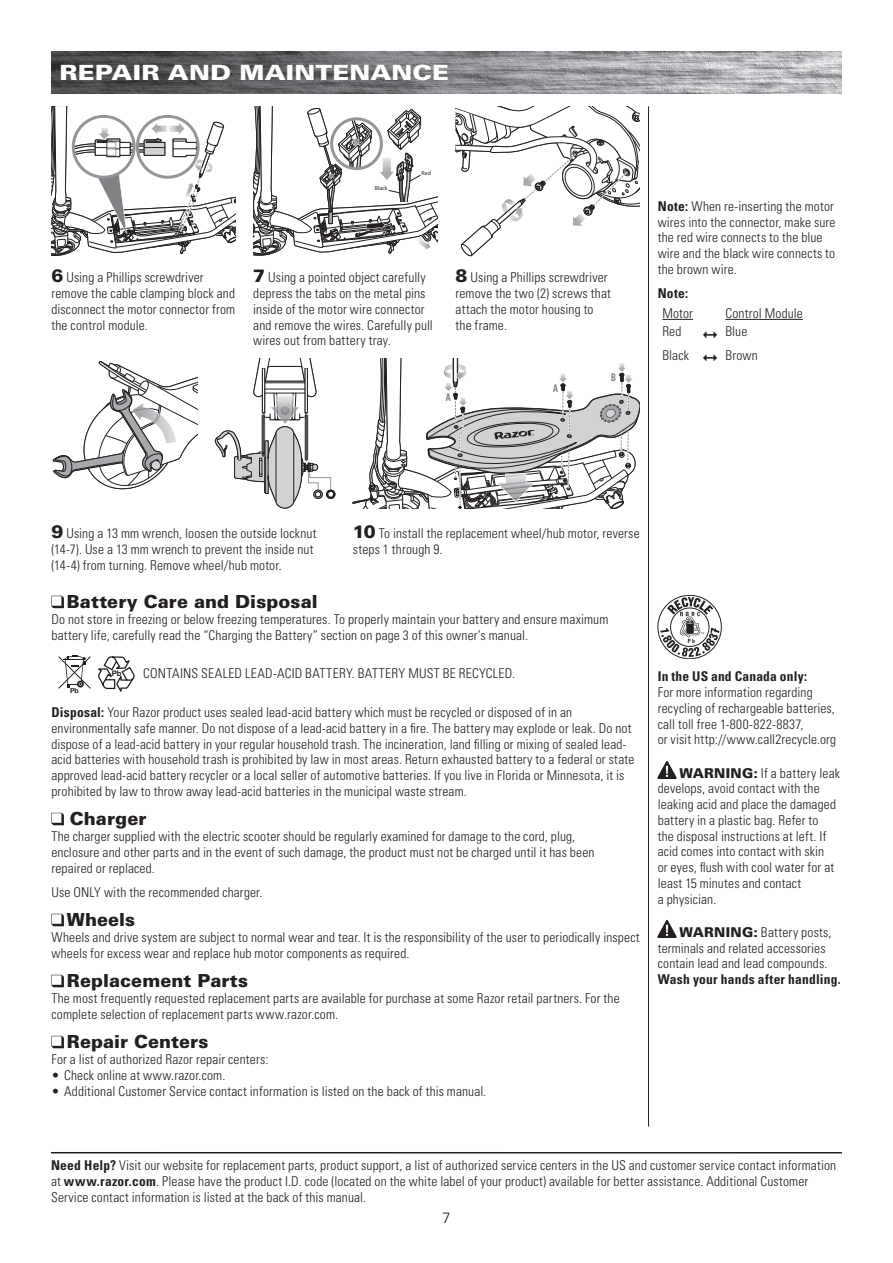
<style>
.page{position:relative;width:893px;height:1263px;background:#fff}
.page>*{position:absolute;margin:0;border:0;box-sizing:border-box;transform-origin:0 0}
.CONTENT_-_MAIN_HEAD{font:900 21px "Univers LT Std";letter-spacing:.005em;color:#fff;scale:1.2 1}
.CONTENT_-_CHECK_BOX{font:900 18px "Univers LT Std";letter-spacing:.005em;color:#231f20}
.MASTER_PAGE_-_PAGE_N{font:300 15px "Univers LT Std";color:#231f20}
.CONTENT_-_STANDARD{font:300 condensed 13.5px/15.8px "Univers LT Std";letter-spacing:.01em;color:#231f20}
.CONTENT_-_BOLD__COND{font:700 condensed 13.5px "Univers LT Std";letter-spacing:.015em;color:#231f20}
.t1{font:700 condensed 10.5px "Univers LT Std";color:#808285;scale:.76 1}
.t2{font:700 7.65px "Helvetica Neue LT Std";color:#231f20}
.t3{font:700 6.9px "Helvetica Neue LT Std";color:#231f20}
.t4{font:5.85px "Myriad Pro";color:#231f20}
.s1{font-weight:900;font-stretch:normal;font-size:18px}
.s2{font-weight:700}
.s3{font-weight:900;font-stretch:normal}
</style>
<div class="page">
<svg style="left:455px;top:106px;width:185px;height:150px"></svg>
<svg style="left:353px;top:358px;width:287px;height:150px"></svg>
<svg style="left:253px;top:106px;width:185px;height:150px"></svg>
<svg style="left:53px;top:361px;width:145px;height:129px"></svg>
<svg style="left:215px;top:358px;width:121px;height:150px"></svg>
<div style="left:658px;top:595px;width:63px;height:64px;border:1px solid #231f20;border-radius:50%"></div>
<svg style="left:660px;top:597px;width:59px;height:60px"></svg>
<svg style="left:58px;top:655px;width:77px;height:37px"></svg>
<svg style="left:51px;top:106px;width:185px;height:150px"></svg>
<img style="left:51px;top:51px;width:791px;height:43px">
<hr style="left:51px;top:1152px;width:791px;height:1px;background:#231f20">
<hr style="left:648px;top:106px;width:1px;height:1020px;background:#231f20">
<hr style="left:662px;top:319px;width:31px;height:1px;background:#231f20">
<hr style="left:725px;top:319px;width:78px;height:1px;background:#231f20">
<img style="left:658px;top:761px;width:19px;height:18px">
<img style="left:658px;top:920px;width:19px;height:18px">
<svg style="left:51px;top:596px;width:13px;height:12px"></svg>
<svg style="left:51px;top:813px;width:13px;height:12px"></svg>
<svg style="left:51px;top:914px;width:13px;height:12px"></svg>
<svg style="left:51px;top:975px;width:13px;height:12px"></svg>
<svg style="left:51px;top:1036px;width:13px;height:12px"></svg>
<p class="CONTENT_-_MAIN_HEAD" style="left:60px;top:59px;width:326px">REPAIR AND MAINTENANCE</p>
<p class="t4" style="left:375px;top:185px;width:14px">Black</p>
<p class="t4" style="left:422px;top:170px;width:11px">Red</p>
<p class="CONTENT_-_STANDARD" style="left:51px;top:270px;width:185px"><span class="s1">6</span> Using a Phillips screwdriver remove the cable clamping block and disconnect the motor connector from the control module.</p>
<p class="CONTENT_-_STANDARD" style="left:253px;top:270px;width:181px"><span class="s1">7</span> Using a pointed object carefully depress the tabs on the metal pins inside of the motor wire connector and remove the wires. Carefully pull wires out from battery tray.</p>
<p class="CONTENT_-_STANDARD" style="left:455px;top:270px;width:157px"><span class="s1">8</span> Using a Phillips screwdriver remove the two (2) screws that attach the motor housing to the frame.</p>
<p class="t1" style="left:446px;top:391px;width:8px">A</p>
<p class="t1" style="left:553px;top:381px;width:8px">A</p>
<p class="t1" style="left:611px;top:371px;width:8px">B</p>
<p class="CONTENT_-_STANDARD" style="left:658px;top:198px;width:179px"><span class="s2">Note:</span> When re-inserting the motor wires into the connector, make sure the red wire connects to the blue wire and the black wire connects to the brown wire.</p>
<p class="CONTENT_-_BOLD__COND" style="left:658px;top:284px;width:32px">Note:</p>
<p class="CONTENT_-_STANDARD" style="left:662px;top:305px;width:32px">Motor</p>
<p class="CONTENT_-_STANDARD" style="left:725px;top:305px;width:79px">Control Module</p>
<p class="CONTENT_-_STANDARD" style="left:662px;top:324px;width:21px">Red</p>
<p class="CONTENT_-_STANDARD" style="left:725px;top:324px;width:23px">Blue</p>
<p class="CONTENT_-_STANDARD" style="left:662px;top:347px;width:28px">Black</p>
<p class="CONTENT_-_STANDARD" style="left:725px;top:347px;width:34px">Brown</p>
<p class="CONTENT_-_STANDARD" style="left:51px;top:525px;width:267px"><span class="s1">9</span> Using a 13 mm wrench, loosen the outside locknut (14-7). Use a 13 mm wrench to prevent the inside nut (14-4) from turning. Remove wheel/hub motor.</p>
<p class="CONTENT_-_STANDARD" style="left:353px;top:525px;width:288px"><span class="s1">10</span> To install the replacement wheel/hub motor, reverse steps 1 through 9.</p>
<p class="CONTENT_-_CHECK_BOX" style="left:67px;top:590px;width:252px">Battery Care and Disposal</p>
<p class="CONTENT_-_STANDARD" style="left:51px;top:611px;width:558px">Do not store in freezing or below freezing temperatures. To properly maintain your battery and ensure maximum battery life, carefully read the “Charging the Battery” section on page 3 of this owner’s manual.</p>
<p class="CONTENT_-_STANDARD" style="left:143px;top:666px;width:373px">CONTAINS SEALED LEAD-ACID BATTERY. BATTERY MUST BE RECYCLED.</p>
<p class="CONTENT_-_STANDARD" style="left:51px;top:704px;width:585px"><span class="s2">Disposal:</span> Your Razor product uses sealed lead-acid battery which must be recycled or disposed of in an environmentally safe manner. Do not dispose of a lead-acid battery in a fire. The battery may explode or leak. Do not dispose of a lead-acid battery in your regular household trash. The incineration, land filling or mixing of sealed lead&shy;acid batteries with household trash is prohibited by law in most areas. Return exhausted battery to a federal or state approved lead-acid battery recycler or a local seller of automotive batteries. If you live in Florida or Minnesota, it is prohibited by law to throw away lead-acid batteries in the municipal waste stream.</p>
<p class="CONTENT_-_CHECK_BOX" style="left:70px;top:807px;width:78px">Charger</p>
<p class="CONTENT_-_STANDARD" style="left:51px;top:828px;width:545px">The charger supplied with the electric scooter should be regularly examined for damage to the cord, plug, enclosure and other parts and in the event of such damage, the product must not be charged until it has been repaired or replaced.</p>
<p class="CONTENT_-_STANDARD" style="left:51px;top:884px;width:213px">Use ONLY with the recommended charger.</p>
<p class="CONTENT_-_CHECK_BOX" style="left:67px;top:908px;width:70px">Wheels</p>
<p class="CONTENT_-_STANDARD" style="left:51px;top:929px;width:590px">Wheels and drive system are subject to normal wear and tear. It is the responsibility of the user to periodically inspect wheels for excess wear and replace hub motor components as required.</p>
<p class="CONTENT_-_CHECK_BOX" style="left:67px;top:969px;width:183px">Replacement Parts</p>
<p class="CONTENT_-_STANDARD" style="left:51px;top:990px;width:570px">The most frequently requested replacement parts are available for purchase at some Razor retail partners. For the complete selection of replacement parts www.razor.com.</p>
<p class="CONTENT_-_CHECK_BOX" style="left:67px;top:1030px;width:143px">Repair Centers</p>
<p class="CONTENT_-_STANDARD" style="left:51px;top:1051px;width:218px">For a list of authorized Razor repair centers:</p>
<p class="CONTENT_-_STANDARD" style="left:51px;top:1067px;width:176px">• Check online at www.razor.com.</p>
<p class="CONTENT_-_STANDARD" style="left:51px;top:1083px;width:436px">• Additional Customer Service contact information is listed on the back of this manual.</p>
<p class="t2" style="left:112px;top:668px;width:11px">Pb</p>
<p class="t3" style="left:70px;top:686px;width:10px">Pb</p>
<p class="CONTENT_-_BOLD__COND" style="left:658px;top:668px;width:151px">In the US and Canada only:</p>
<p class="CONTENT_-_STANDARD" style="left:658px;top:685px;width:180px">For more information regarding recycling of rechargeable batteries, call toll free 1-800-822-8837,<br>or visit http://www.call2recycle.org</p>
<p class="CONTENT_-_STANDARD" style="left:658px;top:765px;width:184px;text-indent:22px"><span class="s3">WARNING:</span> If a battery leak develops, avoid contact with the leaking acid and place the damaged battery in a plastic bag. Refer to<br>the disposal instructions at left. If acid comes into contact with skin<br>or eyes, flush with cool water for at least 15 minutes and contact<br>a physician.</p>
<p class="CONTENT_-_STANDARD" style="left:658px;top:924px;width:185px;text-indent:22px"><span class="s3">WARNING:</span> Battery posts, terminals and related accessories contain lead and lead compounds.<br><span class="s2">Wash your hands after handling.</span></p>
<p class="CONTENT_-_STANDARD" style="left:51px;top:1158px;width:787px"><span class="s2">Need Help?</span> Visit our website for replacement parts, product support, a list of authorized service centers in the US and customer service contact information at <span class="s2">www.razor.com</span>. Please have the product I.D. code (located on the white label of your product) available for better assistance. Additional Customer<br>Service contact information is listed at the back of this manual.</p>
<p class="MASTER_PAGE_-_PAGE_N" style="left:442px;top:1208px;width:10px">7</p>
</div>
